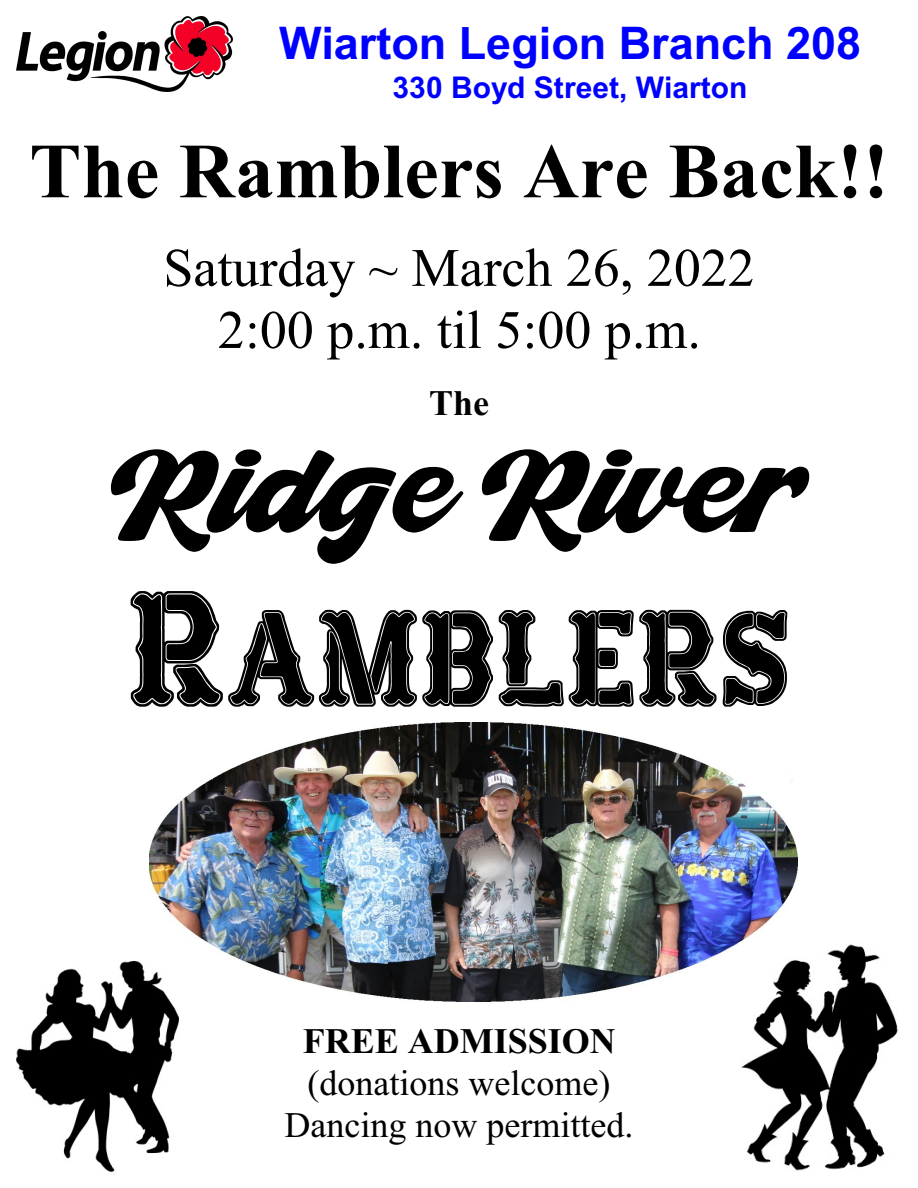
<style>
.page{position:relative;width:918px;height:1188px;background:#fff}
.page>*{position:absolute;margin:0;border:0;box-sizing:border-box;transform-origin:0 0}
.t1{font:165px "Hard Western";color:#000}
.t2{font:108px "Tickettothe Star";color:#000}
.t3{font:700 78px "Times New Roman";color:#000}
.t4{font:54px/62.1px "Times New Roman";color:#000;text-align:center}
.t5{font:700 45px "Arial";color:#00f}
.t6{font:36px/42px "Times New Roman";color:#000;text-align:center}
.t7{font:700 36px "Times New Roman";color:#000}
.t8{font:700 30px "Arial";color:#00f}
</style>
<div class="page">
<img style="left:16px;top:16px;width:216px;height:76px">
<img style="left:149px;top:722px;width:649px;height:280px">
<img style="left:16px;top:961px;width:162px;height:211px">
<img style="left:740px;top:943px;width:158px;height:228px">
<p class="t5" style="left:279px;top:27px;width:584px">Wiarton Legion Branch 208</p>
<p class="t8" style="left:393px;top:76px;width:356px">330 Boyd Street, Wiarton</p>
<h3 class="t3" style="left:29px;top:144px;width:861px">The Ramblers Are Back!!</h3>
<p class="t4" style="left:163px;top:242px;width:593px">Saturday ~ March 26, 2022<br>2:00 p.m. til 5:00 p.m.</p>
<p class="t7" style="left:429px;top:391px;width:62px">The</p>
<h2 class="t2" style="left:109px;top:451px;width:702px">Ridge River</h2>
<h1 class="t1" style="left:128px;top:591px;width:663px">Ramblers</h1>
<p class="t7" style="left:303px;top:1029px;width:315px">FREE ADMISSION</p>
<p class="t6" style="left:285px;top:1065px;width:350px">(donations welcome)<br>Dancing now permitted.</p>
</div>
